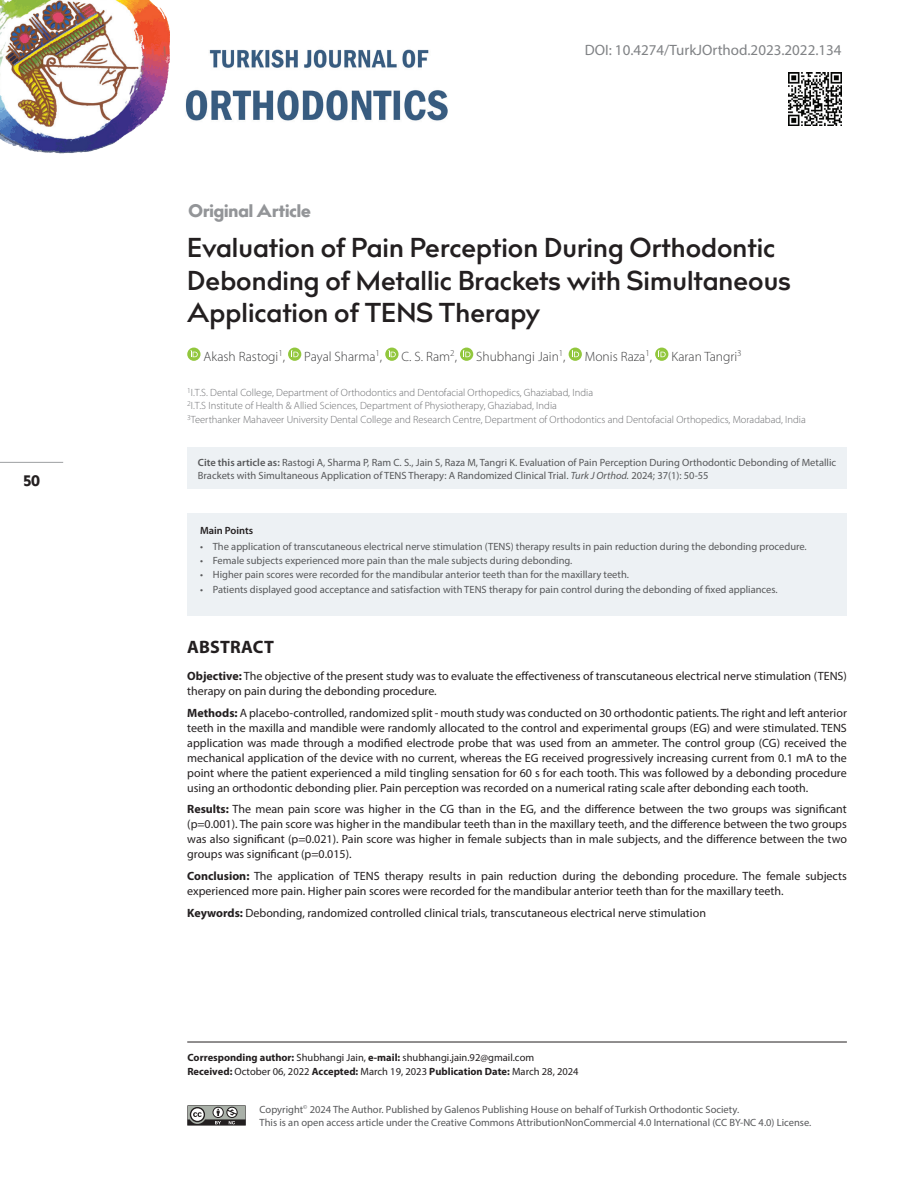
<style>
.page{position:relative;width:915px;height:1191px;background:#fff}
.page>*{position:absolute;margin:0;border:0;box-sizing:border-box;transform-origin:0 0}
.t1{font:600 27px/32.4px "billcorpnar";color:#231f20}
.t2{font:18px "billcorpnar super";color:#939598}
.t3{font:700 18px "Myriad Pro";letter-spacing:.01em;color:#231f20}
.t4{font:15px "Myriad Pro";color:#808285}
.t5{font:15px "billcorpnar super";color:#231f20}
.t6{font:300 13.5px "Myriad Pro";color:#3e3e3f}
.t7{font:12px/15px "Myriad Pro";color:#231f20}
.t8{font:10.5px/12.6px "Myriad Pro";color:#57585a}
.t9{font:300 10.5px/13.5px "Myriad Pro";color:#6c6d70}
.t10{font:10.5px/14.5px "Myriad Pro";color:#231f20}
.t11{font:600 10.5px "Myriad Pro";color:#231f20}
.s1{font-weight:600}
.s2{font-style:italic}
.s3{font-weight:700}
</style>
<div class="page">
<hr style="left:0;top:462px;width:63px;height:1px;background:#9d9fa2">
<svg style="left:187px;top:1105px;width:59px;height:20px"></svg>
<img style="left:0;top:0;width:169px;height:154px">
<img style="left:185px;top:49px;width:263px;height:72px">
<hr style="left:187px;top:1041px;width:659px;height:1px;background:#231f20">
<img style="left:788px;top:72px;width:53px;height:53px">
<svg style="left:187px;top:347px;width:13px;height:14px"></svg>
<svg style="left:190px;top:350px;width:8px;height:7px"></svg>
<svg style="left:288px;top:347px;width:13px;height:14px"></svg>
<svg style="left:291px;top:350px;width:7px;height:7px"></svg>
<svg style="left:385px;top:347px;width:13px;height:14px"></svg>
<svg style="left:388px;top:350px;width:7px;height:7px"></svg>
<svg style="left:460px;top:347px;width:13px;height:14px"></svg>
<svg style="left:463px;top:350px;width:7px;height:7px"></svg>
<svg style="left:568px;top:347px;width:13px;height:14px"></svg>
<svg style="left:571px;top:350px;width:8px;height:7px"></svg>
<svg style="left:655px;top:347px;width:13px;height:14px"></svg>
<svg style="left:658px;top:350px;width:7px;height:7px"></svg>
<div style="left:187px;top:513px;width:659px;height:102px;background:#edf1f4"></div>
<div style="left:187px;top:447px;width:659px;height:42px;background:#edf1f4"></div>
<p class="t5" style="left:23px;top:470px;width:18px">50</p>
<h2 class="t2" style="left:188px;top:198px;width:124px">Original Article</h2>
<p class="t4" style="left:584px;top:41px;width:258px">DOI: 10.4274/TurkJOrthod.2023.2022.134</p>
<h1 class="t1" style="left:187px;top:233px;width:604px">Evaluation of Pain Perception During Orthodontic<br>Debonding of Metallic Brackets with Simultaneous<br>Application of TENS Therapy</h1>
<p class="t6" style="left:203px;top:348px;width:83px">Akash Rastogi<sup>1</sup>,</p>
<p class="t6" style="left:304px;top:348px;width:79px">Payal Sharma<sup>1</sup>,</p>
<p class="t6" style="left:401px;top:348px;width:57px">C. S. Ram<sup>2</sup>,</p>
<p class="t6" style="left:476px;top:348px;width:91px">Shubhangi Jain<sup>1</sup>,</p>
<p class="t6" style="left:584px;top:348px;width:69px">Monis Raza<sup>1</sup>,</p>
<p class="t6" style="left:671px;top:348px;width:72px">Karan Tangri<sup>3</sup></p>
<p class="t9" style="left:187px;top:385px;width:620px"><sup>1</sup>I.T.S. Dental College, Department of Orthodontics and Dentofacial Orthopedics, Ghaziabad, India<br><sup>2</sup>I.T.S Institute of Health &amp; Allied Sciences, Department of Physiotherapy, Ghaziabad, India<br><sup>3</sup>Teerthanker Mahaveer University Dental College and Research Centre, Department of Orthodontics and Dentofacial Orthopedics, Moradabad, India</p>
<p class="t8" style="left:198px;top:456px;width:639px"><span class="s1">Cite this article as:</span> Rastogi A, Sharma P, Ram C. S., Jain S, Raza M, Tangri K. Evaluation of Pain Perception During Orthodontic Debonding of Metallic<br>Brackets with Simultaneous Application of TENS Therapy: A Randomized Clinical Trial. <span class="s2">Turk J Orthod.</span> 2024; 37(1): 50-55</p>
<p class="t11" style="left:200px;top:524px;width:55px">Main Points</p>
<p class="t8" style="left:200px;top:539px;width:608px">• The application of transcutaneous electrical nerve stimulation (TENS) therapy results in pain reduction during the debonding procedure.</p>
<p class="t8" style="left:200px;top:554px;width:374px">• Female subjects experienced more pain than the male subjects during debonding.</p>
<p class="t8" style="left:200px;top:568px;width:430px">• Higher pain scores were recorded for the mandibular anterior teeth than for the maxillary teeth.</p>
<p class="t8" style="left:200px;top:583px;width:579px">• Patients displayed good acceptance and satisfaction with TENS therapy for pain control during the debonding of fixed appliances.</p>
<h2 class="t3" style="left:187px;top:635px;width:88px">ABSTRACT</h2>
<p class="t7" style="left:187px;top:668px;width:661px"><span class="s3">Objective:</span> The objective of the present study was to evaluate the effectiveness of transcutaneous electrical nerve stimulation (TENS) therapy on pain during the debonding procedure.</p>
<p class="t7" style="left:187px;top:705px;width:661px;text-align:justify"><span class="s3">Methods:</span> A placebo-controlled, randomized split - mouth study was conducted on 30 orthodontic patients. The right and left anterior teeth in the maxilla and mandible were randomly allocated to the control and experimental groups (EG) and were stimulated. TENS application was made through a modified electrode probe that was used from an ammeter. The control group (CG) received the mechanical application of the device with no current, whereas the EG received progressively increasing current from 0.1 mA to the point where the patient experienced a mild tingling sensation for 60 s for each tooth. This was followed by a debonding procedure using an orthodontic debonding plier. Pain perception was recorded on a numerical rating scale after debonding each tooth.</p>
<p class="t7" style="left:187px;top:801px;width:661px;text-align:justify"><span class="s3">Results:</span> The mean pain score was higher in the CG than in the EG, and the difference between the two groups was significant (p=0.001). The pain score was higher in the mandibular teeth than in the maxillary teeth, and the difference between the two groups was also significant (p=0.021). Pain score was higher in female subjects than in male subjects, and the difference between the two groups was significant (p=0.015).</p>
<p class="t7" style="left:187px;top:868px;width:661px"><span class="s3">Conclusion:</span> The application of TENS therapy results in pain reduction during the debonding procedure. The female subjects experienced more pain. Higher pain scores were recorded for the mandibular anterior teeth than for the maxillary teeth.</p>
<p class="t7" style="left:187px;top:905px;width:520px"><span class="s3">Keywords:</span> Debonding, randomized controlled clinical trials, transcutaneous electrical nerve stimulation</p>
<p class="t10" style="left:187px;top:1049px;width:392px"><span class="s3">Corresponding author:</span> Shubhangi Jain, <span class="s3">e-mail:</span> shubhangi.jain.92@gmail.com<br><span class="s3">Received:</span> October 06, 2022 <span class="s3">Accepted:</span> March 19, 2023 <span class="s3">Publication Date:</span> March 28, 2024</p>
<p class="t8" style="left:259px;top:1103px;width:553px">Copyright<sup>©</sup> 2024 The Author. Published by Galenos Publishing House on behalf of Turkish Orthodontic Society.<br>This is an open access article under the Creative Commons AttributionNonCommercial 4.0 International (CC BY-NC 4.0) License.</p>
</div>
